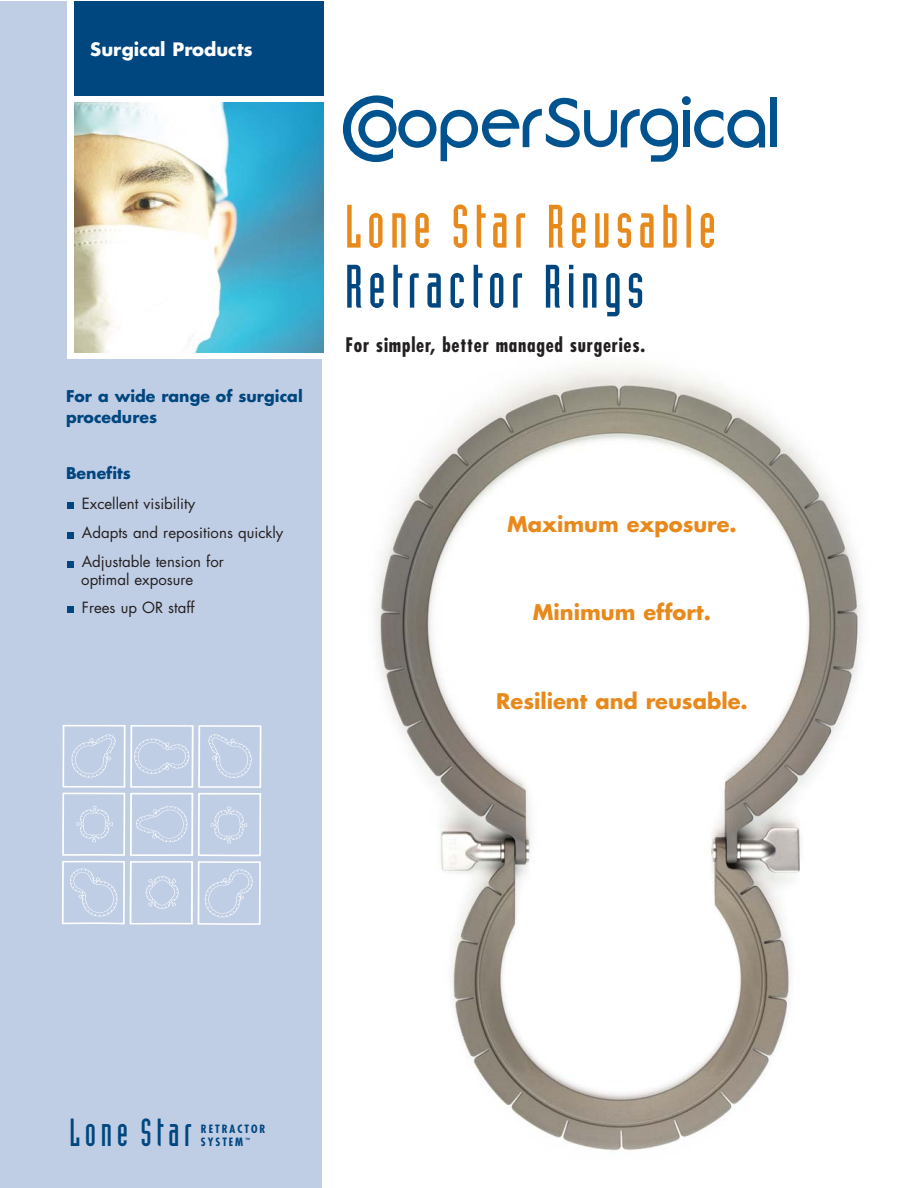
<style>
.page{position:relative;width:918px;height:1188px;background:#fff}
.page>*{position:absolute;margin:0;border:0;box-sizing:border-box;transform-origin:0 0}
.t1{font:60px "Industria Solid";letter-spacing:.09em;color:#e8891c}
.t2{font:60px "Industria Solid";letter-spacing:.09em;color:#00467f}
.t3{font:38.4px "Industria Solid";letter-spacing:.12em;color:#00467f}
.t4{font:700 21px "Futura";color:#e8891c}
.t5{font:700 condensed 19.5px "Futura";letter-spacing:.04em;color:#231f20}
.t6{font:700 18px "Futura";color:#fff}
.t7{font:700 15.75px/20.5px "Futura";color:#00467f}
.t8{font:15px/29.1px "Futura";color:#231f20}
.t9{font:700 condensed 11.1px/13px "Futura";letter-spacing:.175em;color:#00467f}
</style>
<div class="page">
<div style="left:0;top:2px;width:324px;height:1186px;background:#c0cee5"></div>
<img style="left:322px;top:359px;width:539px;height:829px">
<div style="left:68px;top:2px;width:256px;height:357px;background:#fff"></div>
<div style="left:74px;top:2px;width:250px;height:94px;background:#00467f"></div>
<img style="left:74px;top:102px;width:250px;height:250px">
<svg style="left:68px;top:561px;width:6px;height:6px"></svg>
<div style="left:68px;top:606px;width:6px;height:7px;background:#00467f"></div>
<svg style="left:68px;top:532px;width:6px;height:6px"></svg>
<svg style="left:68px;top:503px;width:6px;height:6px"></svg>
<img style="left:62px;top:725px;width:200px;height:200px">
<div style="left:683px;top:111px;width:6px;height:36px;background:#00538e"></div>
<svg style="left:694px;top:110px;width:71px;height:38px"></svg>
<div style="left:770px;top:98px;width:6px;height:49px;background:#00538e"></div>
<div style="left:682px;top:96px;width:9px;height:9px;background:#00538e;border-radius:50%"></div>
<svg style="left:343px;top:95px;width:335px;height:67px"></svg>
<p class="t6" style="left:90px;top:41px;width:164px">Surgical Products</p>
<p class="t7" style="left:66px;top:388px;width:238px">For a wide range of surgical procedures</p>
<p class="t7" style="left:66px;top:464px;width:66px">Benefits</p>
<p class="t8" style="left:82px;top:491px;width:203px">Excellent visibility<br>Adapts and repositions quickly<br>Adjustable tension for</p>
<p class="t8" style="left:81px;top:567px;width:115px;line-height:27.5px">optimal exposure<br>Frees up OR staff</p>
<h1 class="t1" style="left:345px;top:205px;width:373px">Lone Star Reusable</h1>
<h1 class="t2" style="left:345px;top:265px;width:300px">Retractor Rings</h1>
<h3 class="t5" style="left:345px;top:336px;width:301px">For simpler, better managed surgeries.</h3>
<h3 class="t4" style="left:507px;top:514px;width:231px">Maximum exposure.</h3>
<h3 class="t4" style="left:533px;top:603px;width:180px">Minimum effort.</h3>
<h3 class="t4" style="left:496px;top:691px;width:253px">Resilient and reusable.</h3>
<h2 class="t3" style="left:70px;top:1119px;width:124px">Lone Star</h2>
<p class="t9" style="left:201px;top:1124px;width:66px">RETRACTOR<br>SYSTEM <sup>™</sup></p>
</div>
